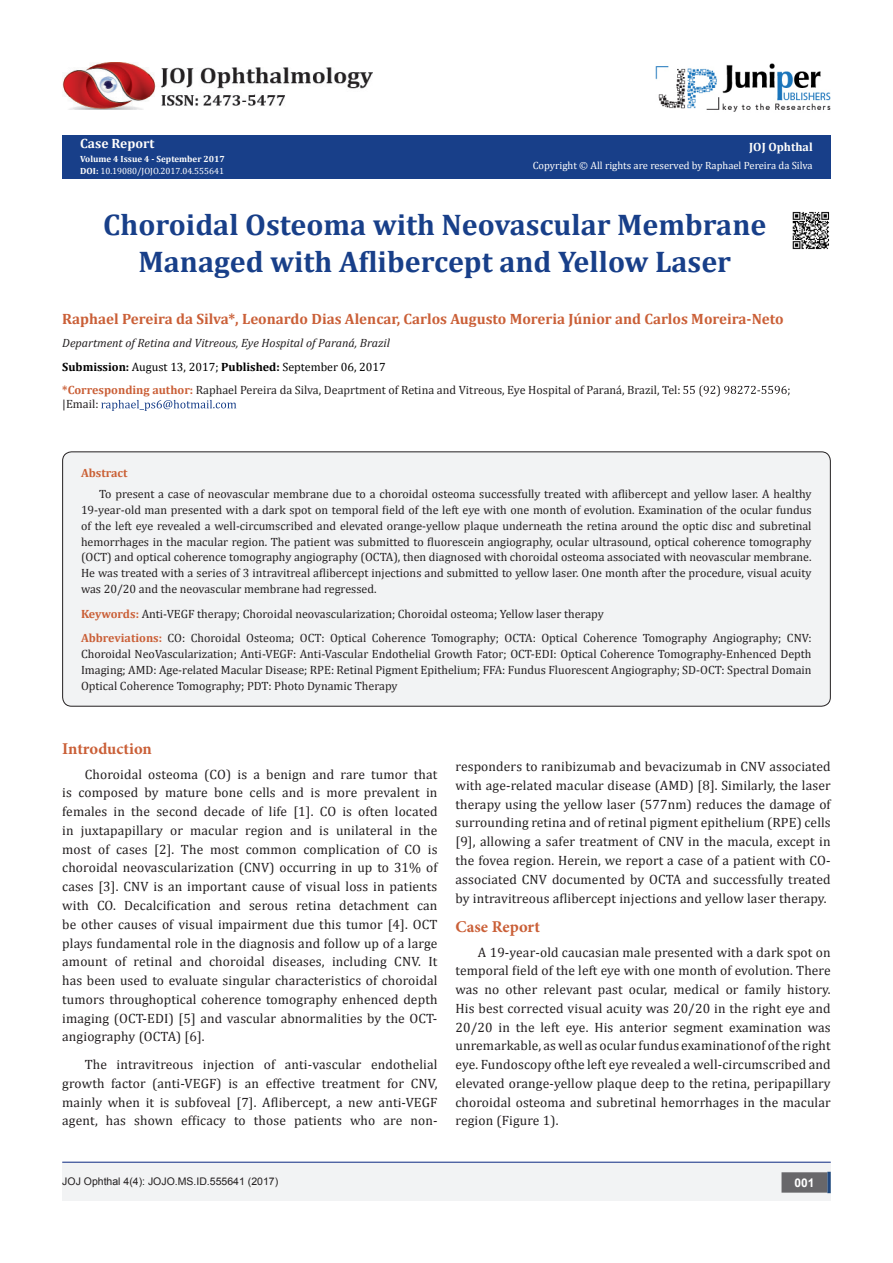
<style>
.page{position:relative;width:893px;height:1263px;background:#fff}
.page>*{position:absolute;margin:0;border:0;box-sizing:border-box;transform-origin:0 0}
.t1{font:700 30px/37.5px "Cambria";color:#183f89;text-align:center}
.M_Heading1{font:700 16.5px "Minion Pro";color:#ca5f37}
.t2{font:700 15px "Cambria";color:#ca5f37}
.M_Heading1-2{font:13.5px/18.8px "Cambria";letter-spacing:.01em;color:#231f20;text-align:justify}
.t3{font:700 13.5px "Cambria";color:#fffefc}
.t4{font:12px/15.8px "Cambria";color:#231f20;text-align:justify}
.t5{font:italic 12px "Cambria";color:#231f20}
.t6{font:12px "Cambria";color:#000}
.t7{font:700 12px "Cambria";color:#fffefc}
.t8{font:700 12px "Cambria";color:#ca6035}
.t9{font:700 12px "Arial";color:#fff}
.t10{font:10.5px "Cambria";color:#fffefc}
.t11{font:10.5px "Arial";color:#231f20}
.t12{font:9px "Cambria";color:#fff}
.t13{font:700 9px "Cambria";color:#fffefc}
.s1{font-weight:700;color:#fffefc}
.s2{font-weight:700}
.s3{font-weight:700;color:#ca5f37}
</style>
<div class="page">
<div style="left:62px;top:135px;width:769px;height:44px;background:#183f89"></div>
<svg style="left:683px;top:385px;width:106px;height:11px"></svg>
<svg style="left:101px;top:400px;width:135px;height:11px"></svg>
<img style="left:655px;top:63px;width:176px;height:49px">
<img style="left:62px;top:62px;width:311px;height:48px">
<div style="left:62px;top:1162px;width:769px;height:39px;background:#f2f3f4"></div>
<div style="left:782px;top:1173px;width:45px;height:19px;background:#68676a"></div>
<div style="left:781px;top:1172px;width:46px;height:20px;border:2px solid #68676a"></div>
<svg style="left:827px;top:1172px;width:4px;height:21px"></svg>
<hr style="left:62px;top:1162px;width:769px;height:1px;background:#253f8e">
<div style="left:63px;top:452px;width:767px;height:254px;background:#f2f3f4;border-radius:9px"></div>
<div style="left:62px;top:451px;width:769px;height:256px;border:1px solid #231f20;border-radius:9px"></div>
<img style="left:792px;top:211px;width:38px;height:39px">
<p class="t3" style="left:80px;top:134px;width:76px">Case Report</p>
<p class="t13" style="left:80px;top:153px;width:146px">Volume 4 Issue 4 - September 2017</p>
<p class="t12" style="left:80px;top:166px;width:145px"><span class="s1">DOI:</span> 10.19080/JOJO.2017.04.555641</p>
<p class="t7" style="left:749px;top:138px;width:65px">JOJ Ophthal</p>
<p class="t10" style="left:533px;top:160px;width:281px">Copyright © All rights are reserved by Raphael Pereira da Silva</p>
<p class="t1" style="left:103px;top:205px;width:665px">Choroidal Osteoma with Neovascular Membrane<br>Managed with Aflibercept and Yellow Laser</p>
<p class="t2" style="left:62px;top:308px;width:723px">Raphael Pereira da Silva*, Leonardo Dias Alencar, Carlos Augusto Moreria Júnior and Carlos Moreira-Neto</p>
<p class="t5" style="left:62px;top:335px;width:329px">Department of Retina and Vitreous, Eye Hospital of Paraná, Brazil</p>
<p class="t6" style="left:62px;top:359px;width:325px"><span class="s2">Submission:</span> August 13, 2017; <span class="s2">Published:</span> September 06, 2017</p>
<p class="t4" style="left:62px;top:383px;width:620px;line-height:14.4px"><span class="s3">*Corresponding author:</span> Raphael Pereira da Silva, Deaprtment of Retina and Vitreous, Eye Hospital of Paraná, Brazil, Tel: |Email:</p>
<p class="t8" style="left:81px;top:464px;width:48px">Abstract</p>
<p class="t4" style="left:81px;top:486px;width:732px;text-indent:18px">To present a case of neovascular membrane due to a choroidal osteoma successfully treated with aflibercept and yellow laser. A healthy 19-year-old man presented with a dark spot on temporal field of the left eye with one month of evolution. Examination of the ocular fundus of the left eye revealed a well-circumscribed and elevated orange-yellow plaque underneath the retina around the optic disc and subretinal hemorrhages in the macular region. The patient was submitted to fluorescein angiography, ocular ultrasound, optical coherence tomography (OCT) and optical coherence tomography angiography (OCTA), then diagnosed with choroidal osteoma associated with neovascular membrane.<br>He was treated with a series of 3 intravitreal aflibercept injections and submitted to yellow laser. One month after the procedure, visual acuity was 20/20 and the neovascular membrane had regressed.</p>
<p class="t4" style="left:81px;top:606px;width:524px"><span class="s3">Keywords:</span> Anti-VEGF therapy; Choroidal neovascularization; Choroidal osteoma; Yellow laser therapy</p>
<p class="t4" style="left:81px;top:630px;width:732px"><span class="s3">Abbreviations:</span> CO: Choroidal Osteoma; OCT: Optical Coherence Tomography; OCTA: Optical Coherence Tomography Angiography; CNV:<br>Choroidal NeoVascularization; Anti-VEGF: Anti-Vascular Endothelial Growth Fator; OCT-EDI: Optical Coherence Tomography-Enhenced Depth Imaging; AMD: Age-related Macular Disease; RPE: Retinal Pigment Epithelium; FFA: Fundus Fluorescent Angiography; SD-OCT: Spectral Domain Optical Coherence Tomography; PDT: Photo Dynamic Therapy</p>
<p class="M_Heading1" style="left:62px;top:737px;width:91px">Introduction</p>
<p class="M_Heading1-2" style="left:62px;top:765px;width:377px;text-indent:22px">Choroidal osteoma (CO) is a benign and rare tumor that is composed by mature bone cells and is more prevalent in females in the second decade of life [1]. CO is often located in juxtapapillary or macular region and is unilateral in the most of cases [2]. The most common complication of CO is choroidal neovascularization (CNV) occurring in up to 31% of cases [3]. CNV is an important cause of visual loss in patients with CO. Decalcification and serous retina detachment can be other causes of visual impairment due this tumor [4]. OCT plays fundamental role in the diagnosis and follow up of a large amount of retinal and choroidal diseases, including CNV. It has been used to evaluate singular characteristics of choroidal tumors throughoptical coherence tomography enhenced depth imaging (OCT-EDI) [5] and vascular abnormalities by the OCT&shy;angiography (OCTA) [6].</p>
<p class="M_Heading1-2" style="left:62px;top:1055px;width:377px;text-indent:22px">The intravitreous injection of anti-vascular endothelial growth factor (anti-VEGF) is an effective treatment for CNV, mainly when it is subfoveal [7]. Aflibercept, a new anti-VEGF agent, has shown efficacy to those patients who are non-</p>
<p class="M_Heading1-2" style="left:455px;top:757px;width:377px">responders to ranibizumab and bevacizumab in CNV associated with age-related macular disease (AMD) [8]. Similarly, the laser therapy using the yellow laser (577nm) reduces the damage of surrounding retina and of retinal pigment epithelium (RPE) cells [9], allowing a safer treatment of CNV in the macula, except in the fovea region. Herein, we report a case of a patient with CO&shy;associated CNV documented by OCTA and successfully treated by intravitreous aflibercept injections and yellow laser therapy.</p>
<p class="M_Heading1" style="left:455px;top:915px;width:86px">Case Report</p>
<p class="M_Heading1-2" style="left:455px;top:942px;width:377px;text-indent:22px">A 19-year-old caucasian male presented with a dark spot on temporal field of the left eye with one month of evolution. There was no other relevant past ocular, medical or family history.<br>His best corrected visual acuity was 20/20 in the right eye and 20/20 in the left eye. His anterior segment examination was unremarkable, as well as ocular fundus examinationof of the right eye. Fundoscopy ofthe left eye revealed a well-circumscribed and elevated orange-yellow plaque deep to the retina, peripapillary choroidal osteoma and subretinal hemorrhages in the macular region (Figure 1).</p>
<p class="t11" style="left:62px;top:1175px;width:217px">JOJ Ophthal 4(4): JOJO.MS.ID.555641 (2017)</p>
<p class="t9" style="left:794px;top:1174px;width:22px">001</p>
</div>
